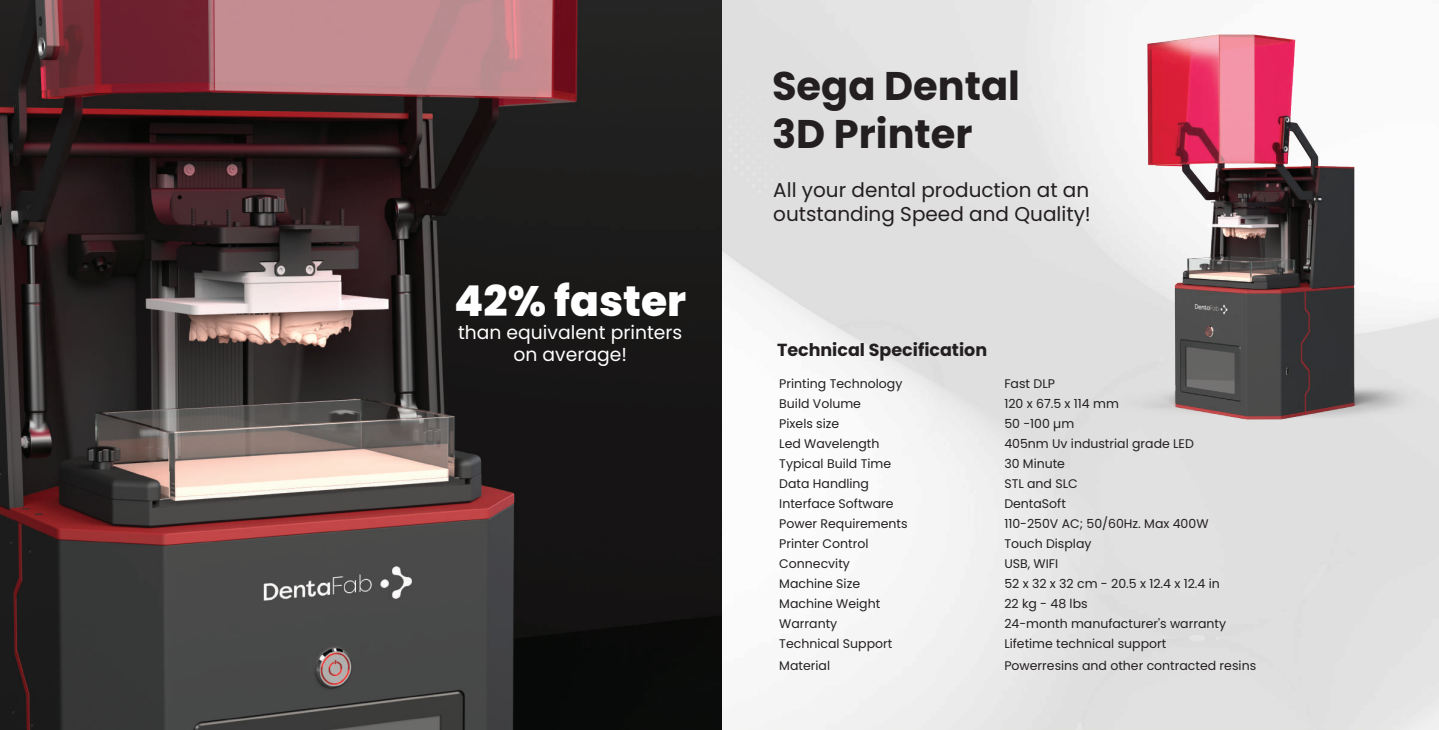
<style>
.page{position:relative;width:1439px;height:730px;background:#fff}
.page>*{position:absolute;margin:0;border:0;box-sizing:border-box;transform-origin:0 0}
.t1{font:800 42.5px "Poppins";color:#fff}
.t2{font:700 40px/48px "Poppins";color:#231f20}
.t3{font:20px/24px "Poppins";color:#231f20}
.t4{font:18.75px/22.5px "Poppins";color:#fff;text-align:center}
.t5{font:700 17.5px "Poppins";color:#231f20}
.t6{font:12.5px "Poppins";color:#231f20}
</style>
<div class="page">
<img style="left:0;top:0;width:1439px;height:730px">
<img style="left:985px;top:31px;width:454px;height:422px">
<h1 class="t1" style="left:454px;top:277px;width:234px">42% faster</h1>
<h3 class="t4" style="left:458px;top:321px;width:226px">than equivalent printers on average!</h3>
<h2 class="t2" style="left:772px;top:62px;width:249px">Sega Dental<br>3D Printer</h2>
<h3 class="t3" style="left:773px;top:178px;width:319px">All your dental production at an outstanding Speed and Quality!</h3>
<h3 class="t5" style="left:777px;top:340px;width:212px">Technical Specification</h3>
<p class="t6" style="left:779px;top:376px;width:125px">Printing Technology</p>
<p class="t6" style="left:1004px;top:376px;width:52px">Fast DLP</p>
<p class="t6" style="left:779px;top:396px;width:83px">Build Volume</p>
<p class="t6" style="left:1004px;top:396px;width:116px">120 x 67.5 x 114 mm</p>
<p class="t6" style="left:779px;top:416px;width:62px">Pixels size</p>
<p class="t6" style="left:1004px;top:416px;width:71px">50 -100 µm</p>
<p class="t6" style="left:779px;top:436px;width:102px">Led Wavelength</p>
<p class="t6" style="left:1004px;top:436px;width:191px">405nm Uv industrial grade LED</p>
<p class="t6" style="left:779px;top:456px;width:113px">Typical Build Time</p>
<p class="t6" style="left:1004px;top:456px;width:62px">30 Minute</p>
<p class="t6" style="left:779px;top:476px;width:91px">Data Handling</p>
<p class="t6" style="left:1004px;top:476px;width:75px">STL and SLC</p>
<p class="t6" style="left:779px;top:496px;width:116px">Interface Software</p>
<p class="t6" style="left:1004px;top:496px;width:63px">DentaSoft</p>
<p class="t6" style="left:779px;top:516px;width:130px">Power Requirements</p>
<p class="t6" style="left:1004px;top:516px;width:206px">110-250V AC; 50/60Hz. Max 400W</p>
<p class="t6" style="left:779px;top:536px;width:91px">Printer Control</p>
<p class="t6" style="left:1004px;top:536px;width:89px">Touch Display</p>
<p class="t6" style="left:779px;top:556px;width:72px">Connecvity</p>
<p class="t6" style="left:1004px;top:556px;width:55px">USB, WIFI</p>
<p class="t6" style="left:779px;top:576px;width:82px">Machine Size</p>
<p class="t6" style="left:1004px;top:576px;width:217px">52 x 32 x 32 cm - 20.5 x 12.4 x 12.4 in</p>
<p class="t6" style="left:779px;top:596px;width:102px">Machine Weight</p>
<p class="t6" style="left:1004px;top:596px;width:85px">22 kg - 48 lbs</p>
<p class="t6" style="left:779px;top:616px;width:60px">Warranty</p>
<p class="t6" style="left:1004px;top:616px;width:223px">24-month manufacturer's warranty</p>
<p class="t6" style="left:779px;top:636px;width:115px">Technical Support</p>
<p class="t6" style="left:1004px;top:636px;width:163px">Lifetime technical support</p>
<p class="t6" style="left:779px;top:659px;width:52px">Material</p>
<p class="t6" style="left:1004px;top:659px;width:253px">Powerresins and other contracted resins</p>
</div>
